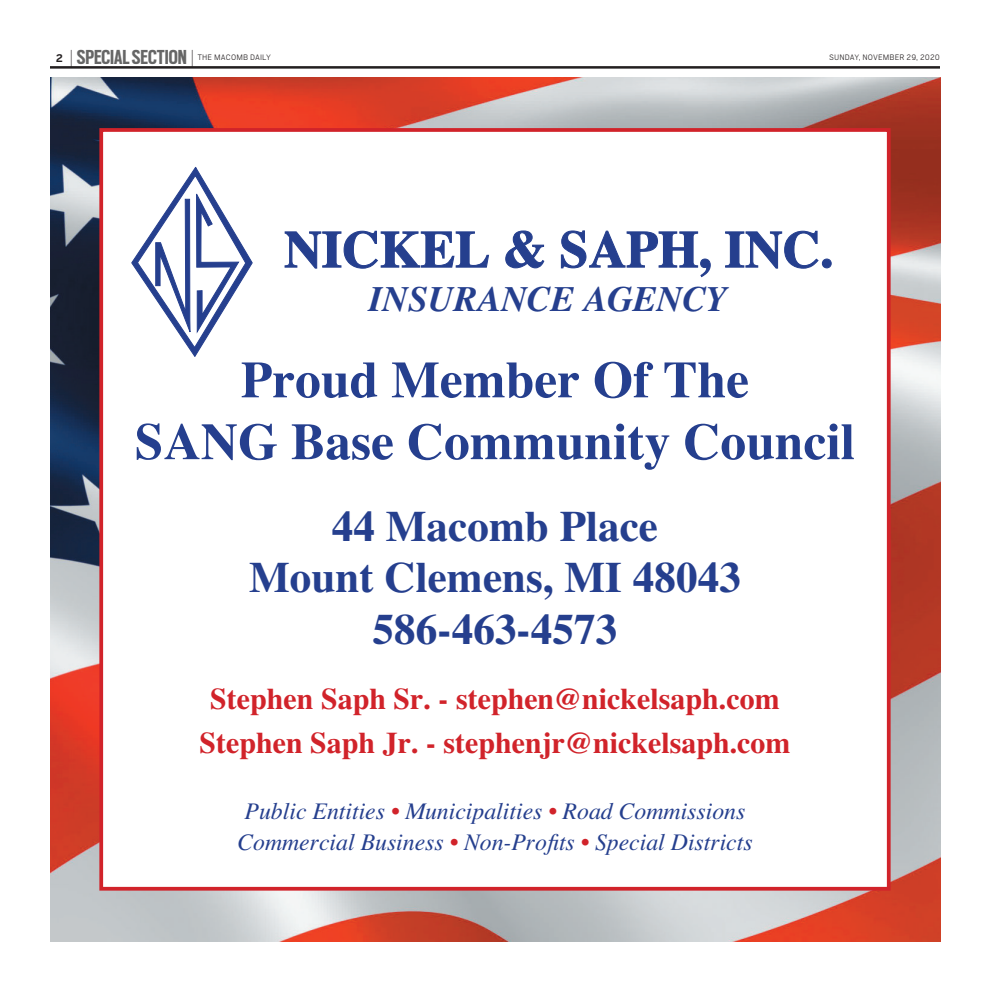
<style>
.page{position:relative;width:990px;height:990px;background:#fff}
.page>*{position:absolute;margin:0;border:0;box-sizing:border-box;transform-origin:0 0}
.t1{font:700 52.12px "Times";color:#253f8e}
.t2{font:700 51.5px/61.9px "Times";color:#253f8e;text-align:center}
.t3{font:700 43.12px/51.9px "Times";color:#253f8e;text-align:center}
.t4{font:italic 700 35.62px "Times";color:#253f8e}
.t5{font:700 30px/44px "Times";color:#d1232a;text-align:center}
.t6{font:italic 23.75px/31.2px "Times";color:#253f8e;text-align:center}
.t7{font:700 22.5px "Scout Cond";color:#666}
.t8{font:700 12.5px "Cub Scout";color:#231f20}
.t9{font:300 8.75px "Cub Scout";letter-spacing:.01em;color:#231f20}
.s1{font-family:"Cub Scout";font-weight:300;font-size:21.5px;color:#231f20}
.s2{color:#d1232a}
</style>
<div class="page">
<img style="left:50px;top:78px;width:890px;height:863px">
<div style="left:101px;top:130px;width:788px;height:759px;background:#fff"></div>
<div style="left:99px;top:128px;width:792px;height:763px;border:4px solid #d1232a"></div>
<svg style="left:131px;top:166px;width:122px;height:191px"></svg>
<svg style="left:284px;top:230px;width:205px;height:39px"></svg>
<svg style="left:505px;top:230px;width:40px;height:39px"></svg>
<svg style="left:560px;top:230px;width:151px;height:48px"></svg>
<svg style="left:725px;top:230px;width:107px;height:39px"></svg>
<hr style="left:50px;top:66px;width:890px;height:3px;background:#231f20">
<p class="t7" style="left:70px;top:43px;width:125px"><span class="s1">|</span> SPECIALSECTION <span class="s1">|</span></p>
<p class="t8" style="left:56px;top:50px;width:9px">2</p>
<p class="t9" style="left:197px;top:55px;width:75px">THE MACOMB DAILY</p>
<p class="t9" style="left:829px;top:55px;width:112px">SUNDAY, NOVEMBER 29, 2020</p>
<h1 class="t1" style="left:284px;top:219px;width:551px">NICKEL &amp; SAPH, INC.</h1>
<h3 class="t4" style="left:369px;top:278px;width:361px">INSURANCE AGENCY</h3>
<h2 class="t2" style="left:135px;top:349px;width:722px">Proud Member Of The<br>SANG Base Community Council</h2>
<h3 class="t3" style="left:249px;top:500px;width:493px">44 Macomb Place<br>Mount Clemens, MI 48043<br>586-463-4573</h3>
<p class="t5" style="left:199px;top:677px;width:593px">Stephen Saph Sr. - stephen@nickelsaph.com<br>Stephen Saph Jr. - stephenjr@nickelsaph.com</p>
<p class="t6" style="left:237px;top:795px;width:517px">Public Entities <span class="s2">•</span> Municipalities <span class="s2">•</span> Road Commissions<br>Commercial Business <span class="s2">•</span> Non-Profits <span class="s2">•</span> Special Districts</p>
</div>
